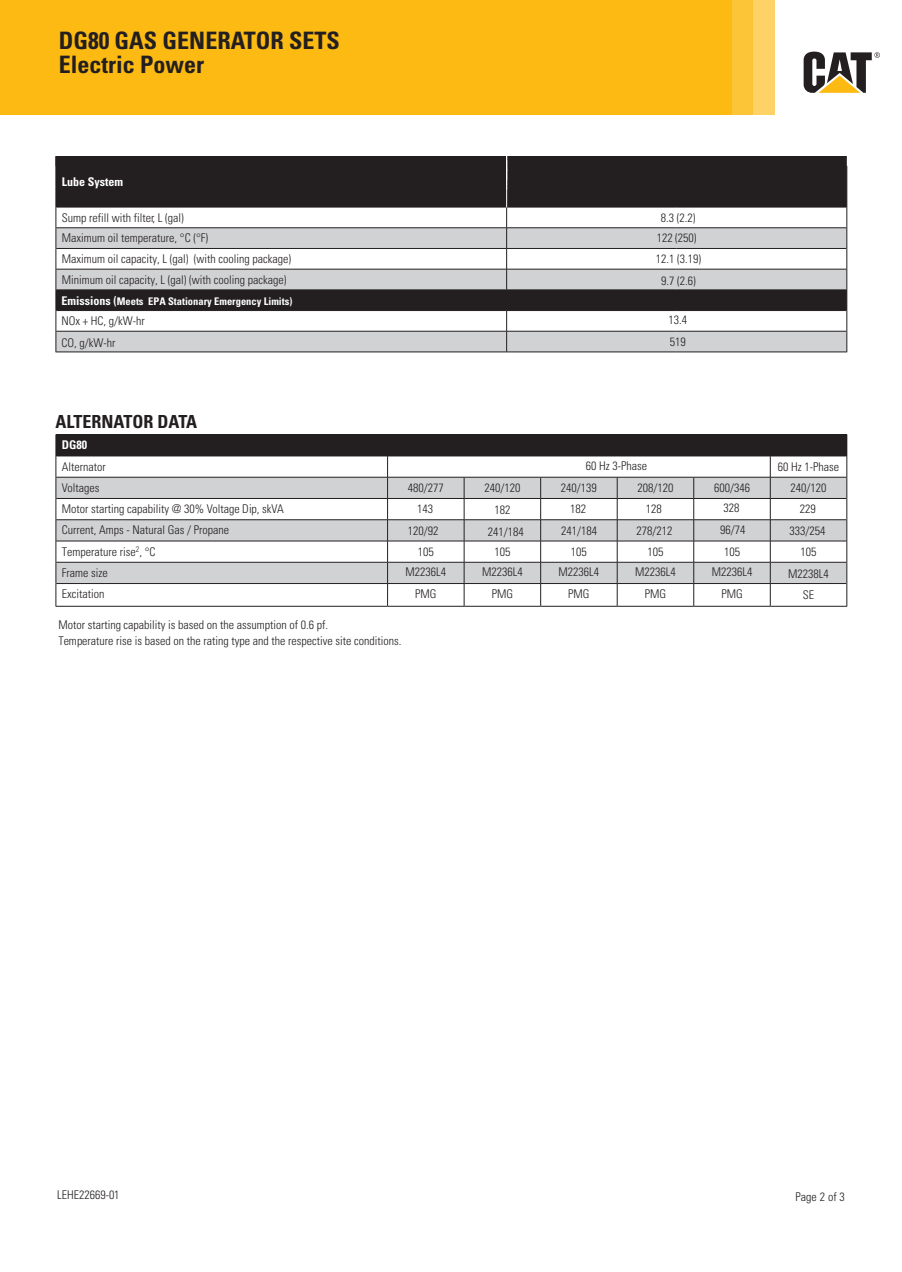
<style>
.page{position:relative;width:902px;height:1272px;background:#fff}
.page>*{position:absolute;margin:0;border:0;box-sizing:border-box;transform-origin:0 0}
.t1{font:700 condensed 24px/23.9px "Univers LT Std";color:#231f20}
.Features_Table_-_Bul{font:700 condensed 18px "Univers LT Std";color:#231f20}
.Features_Table_-_Bul-2{font:300 condensed 12px/16.2px "Univers LT Std";color:#231f20}
.t2{font:700 condensed 12px "Univers LT Std";color:#fff}
.t3{font:700 condensed 10.5px "Univers LT Std";color:#fff}
.s1{font-size:12px}
</style>
<div class="page">
<div style="left:0;top:0;width:732px;height:115px;background:#fcba13"></div>
<div style="left:732px;top:0;width:21px;height:115px;background:#fcc437"></div>
<div style="left:753px;top:0;width:21px;height:115px;background:#fdd266"></div>
<svg style="left:804px;top:52px;width:76px;height:41px"></svg>
<hr style="left:56px;top:434px;width:332px;height:1px;background:#231f20">
<hr style="left:388px;top:434px;width:76px;height:1px;background:#231f20">
<hr style="left:464px;top:434px;width:77px;height:1px;background:#231f20">
<hr style="left:541px;top:434px;width:76px;height:1px;background:#231f20">
<hr style="left:617px;top:434px;width:77px;height:1px;background:#231f20">
<hr style="left:694px;top:434px;width:76px;height:1px;background:#231f20">
<hr style="left:770px;top:434px;width:77px;height:1px;background:#231f20">
<svg style="left:56px;top:435px;width:791px;height:171px"></svg>
<hr style="left:56px;top:606px;width:332px;height:1px;background:#231f20">
<hr style="left:388px;top:606px;width:76px;height:1px;background:#231f20">
<hr style="left:464px;top:606px;width:77px;height:1px;background:#231f20">
<hr style="left:541px;top:606px;width:76px;height:1px;background:#231f20">
<hr style="left:617px;top:606px;width:77px;height:1px;background:#231f20">
<hr style="left:694px;top:606px;width:76px;height:1px;background:#231f20">
<hr style="left:770px;top:606px;width:77px;height:1px;background:#231f20">
<div style="left:57px;top:156px;width:790px;height:51px;background:#231f20"></div>
<svg style="left:57px;top:228px;width:789px;height:124px;fill:#d1d2d4"></svg>
<hr style="left:56px;top:186px;width:451px;height:1px;background:#231f20">
<hr style="left:507px;top:186px;width:170px;height:1px;background:#231f20">
<hr style="left:677px;top:186px;width:169px;height:1px;background:#231f20">
<hr style="left:56px;top:207px;width:451px;height:1px;background:#231f20">
<hr style="left:507px;top:207px;width:170px;height:1px;background:#231f20">
<hr style="left:677px;top:207px;width:169px;height:1px;background:#231f20">
<hr style="left:56px;top:227px;width:451px;height:1px;background:#231f20">
<hr style="left:507px;top:227px;width:170px;height:1px;background:#231f20">
<hr style="left:677px;top:227px;width:169px;height:1px;background:#231f20">
<hr style="left:56px;top:248px;width:451px;height:1px;background:#231f20">
<hr style="left:507px;top:248px;width:170px;height:1px;background:#231f20">
<hr style="left:677px;top:248px;width:169px;height:1px;background:#231f20">
<hr style="left:56px;top:269px;width:451px;height:1px;background:#231f20">
<hr style="left:507px;top:269px;width:170px;height:1px;background:#231f20">
<hr style="left:677px;top:269px;width:169px;height:1px;background:#231f20">
<hr style="left:56px;top:290px;width:451px;height:1px;background:#231f20">
<hr style="left:507px;top:290px;width:170px;height:1px;background:#231f20">
<hr style="left:677px;top:290px;width:169px;height:1px;background:#231f20">
<svg style="left:676px;top:291px;width:1px;height:19px"></svg>
<hr style="left:56px;top:310px;width:451px;height:1px;background:#231f20">
<hr style="left:507px;top:310px;width:170px;height:1px;background:#231f20">
<hr style="left:677px;top:310px;width:169px;height:1px;background:#231f20">
<hr style="left:56px;top:331px;width:451px;height:1px;background:#231f20">
<hr style="left:507px;top:331px;width:170px;height:1px;background:#231f20">
<hr style="left:677px;top:331px;width:169px;height:1px;background:#231f20">
<hr style="left:56px;top:352px;width:451px;height:1px;background:#231f20">
<hr style="left:507px;top:352px;width:170px;height:1px;background:#231f20">
<hr style="left:677px;top:352px;width:170px;height:1px;background:#231f20">
<svg style="left:56px;top:156px;width:1px;height:196px"></svg>
<svg style="left:846px;top:166px;width:1px;height:186px"></svg>
<svg style="left:506px;top:156px;width:1px;height:196px"></svg>
<h1 class="t1" style="left:59px;top:28px;width:283px">DG80 GAS GENERATOR SETS<br>Electric Power</h1>
<p class="t2" style="left:62px;top:174px;width:63px">Lube System</p>
<p class="Features_Table_-_Bul-2" style="left:62px;top:209px;width:123px">Sump refill with filter, L (gal)</p>
<p class="Features_Table_-_Bul-2" style="left:661px;top:209px;width:36px">8.3 (2.2)</p>
<p class="Features_Table_-_Bul-2" style="left:62px;top:230px;width:148px">Maximum oil temperature, °C (°F)</p>
<p class="Features_Table_-_Bul-2" style="left:657px;top:230px;width:41px">122 (250)</p>
<p class="Features_Table_-_Bul-2" style="left:62px;top:251px;width:231px">Maximum oil capacity, L (gal) (with cooling package)</p>
<p class="Features_Table_-_Bul-2" style="left:656px;top:251px;width:47px">12.1 (3.19)</p>
<p class="Features_Table_-_Bul-2" style="left:62px;top:271px;width:226px">Minimum oil capacity, L (gal) (with cooling package)</p>
<p class="Features_Table_-_Bul-2" style="left:661px;top:273px;width:36px">9.7 (2.6)</p>
<p class="t3" style="left:61px;top:294px;width:232px"><span class="s1">Emissions (</span>Meets EPA Stationary Emergency Limits)</p>
<p class="Features_Table_-_Bul-2" style="left:61px;top:310px;width:85px;line-height:22.2px">NOx + HC, g/kW-hr<br>CO, g/kW-hr</p>
<p class="Features_Table_-_Bul-2" style="left:669px;top:309px;width:20px;line-height:21.8px">13.4<br>519</p>
<p class="Features_Table_-_Bul" style="left:56px;top:411px;width:143px">ALTERNATOR DATA</p>
<p class="t2" style="left:62px;top:438px;width:27px">DG80</p>
<p class="Features_Table_-_Bul-2" style="left:62px;top:458px;width:45px">Alternator</p>
<p class="Features_Table_-_Bul-2" style="left:586px;top:457px;width:63px">60 Hz 3-Phase</p>
<p class="Features_Table_-_Bul-2" style="left:778px;top:458px;width:63px">60 Hz 1-Phase</p>
<p class="Features_Table_-_Bul-2" style="left:62px;top:480px;width:39px">Voltages</p>
<p class="Features_Table_-_Bul-2" style="left:408px;top:480px;width:37px">480/277</p>
<p class="Features_Table_-_Bul-2" style="left:484px;top:480px;width:37px">240/120</p>
<p class="Features_Table_-_Bul-2" style="left:561px;top:480px;width:37px">240/139</p>
<p class="Features_Table_-_Bul-2" style="left:637px;top:480px;width:37px">208/120</p>
<p class="Features_Table_-_Bul-2" style="left:714px;top:480px;width:37px">600/346</p>
<p class="Features_Table_-_Bul-2" style="left:790px;top:480px;width:37px">240/120</p>
<p class="Features_Table_-_Bul-2" style="left:62px;top:501px;width:223px">Motor starting capability @ 30% Voltage Dip, skVA</p>
<p class="Features_Table_-_Bul-2" style="left:417px;top:501px;width:17px">143</p>
<p class="Features_Table_-_Bul-2" style="left:494px;top:501px;width:17px">182</p>
<p class="Features_Table_-_Bul-2" style="left:570px;top:501px;width:17px">182</p>
<p class="Features_Table_-_Bul-2" style="left:646px;top:501px;width:17px">128</p>
<p class="Features_Table_-_Bul-2" style="left:723px;top:500px;width:17px">328</p>
<p class="Features_Table_-_Bul-2" style="left:800px;top:501px;width:17px">229</p>
<p class="Features_Table_-_Bul-2" style="left:62px;top:522px;width:169px">Current, Amps - Natural Gas / Propane</p>
<p class="Features_Table_-_Bul-2" style="left:408px;top:523px;width:32px">120/92</p>
<p class="Features_Table_-_Bul-2" style="left:488px;top:523px;width:37px">241/184</p>
<p class="Features_Table_-_Bul-2" style="left:561px;top:523px;width:37px">241/184</p>
<p class="Features_Table_-_Bul-2" style="left:637px;top:523px;width:37px">278/212</p>
<p class="Features_Table_-_Bul-2" style="left:720px;top:522px;width:27px">96/74</p>
<p class="Features_Table_-_Bul-2" style="left:789px;top:523px;width:37px">333/254</p>
<p class="Features_Table_-_Bul-2" style="left:62px;top:543px;width:95px">Temperature rise<sup>2</sup>, °C</p>
<p class="Features_Table_-_Bul-2" style="left:418px;top:543px;width:17px">105</p>
<p class="Features_Table_-_Bul-2" style="left:494px;top:543px;width:17px">105</p>
<p class="Features_Table_-_Bul-2" style="left:571px;top:543px;width:17px">105</p>
<p class="Features_Table_-_Bul-2" style="left:647px;top:543px;width:17px">105</p>
<p class="Features_Table_-_Bul-2" style="left:724px;top:543px;width:17px">105</p>
<p class="Features_Table_-_Bul-2" style="left:800px;top:543px;width:17px">105</p>
<p class="Features_Table_-_Bul-2" style="left:62px;top:565px;width:47px">Frame size</p>
<p class="Features_Table_-_Bul-2" style="left:405px;top:564px;width:42px">M2236L4</p>
<p class="Features_Table_-_Bul-2" style="left:482px;top:564px;width:42px">M2236L4</p>
<p class="Features_Table_-_Bul-2" style="left:559px;top:564px;width:42px">M2236L4</p>
<p class="Features_Table_-_Bul-2" style="left:635px;top:564px;width:42px">M2236L4</p>
<p class="Features_Table_-_Bul-2" style="left:712px;top:564px;width:42px">M2236L4</p>
<p class="Features_Table_-_Bul-2" style="left:788px;top:565px;width:42px">M2238L4</p>
<p class="Features_Table_-_Bul-2" style="left:62px;top:586px;width:44px">Excitation</p>
<p class="Features_Table_-_Bul-2" style="left:415px;top:586px;width:23px">PMG</p>
<p class="Features_Table_-_Bul-2" style="left:492px;top:586px;width:23px">PMG</p>
<p class="Features_Table_-_Bul-2" style="left:568px;top:586px;width:23px">PMG</p>
<p class="Features_Table_-_Bul-2" style="left:645px;top:586px;width:23px">PMG</p>
<p class="Features_Table_-_Bul-2" style="left:721px;top:586px;width:23px">PMG</p>
<p class="Features_Table_-_Bul-2" style="left:803px;top:587px;width:13px">SE</p>
<p class="Features_Table_-_Bul-2" style="left:58px;top:616px;width:345px">Motor starting capability is based on the assumption of 0.6 pf.<br>Temperature rise is based on the rating type and the respective site conditions.</p>
<p class="Features_Table_-_Bul-2" style="left:795px;top:1189px;width:51px">Page 2 of 3</p>
</div>
